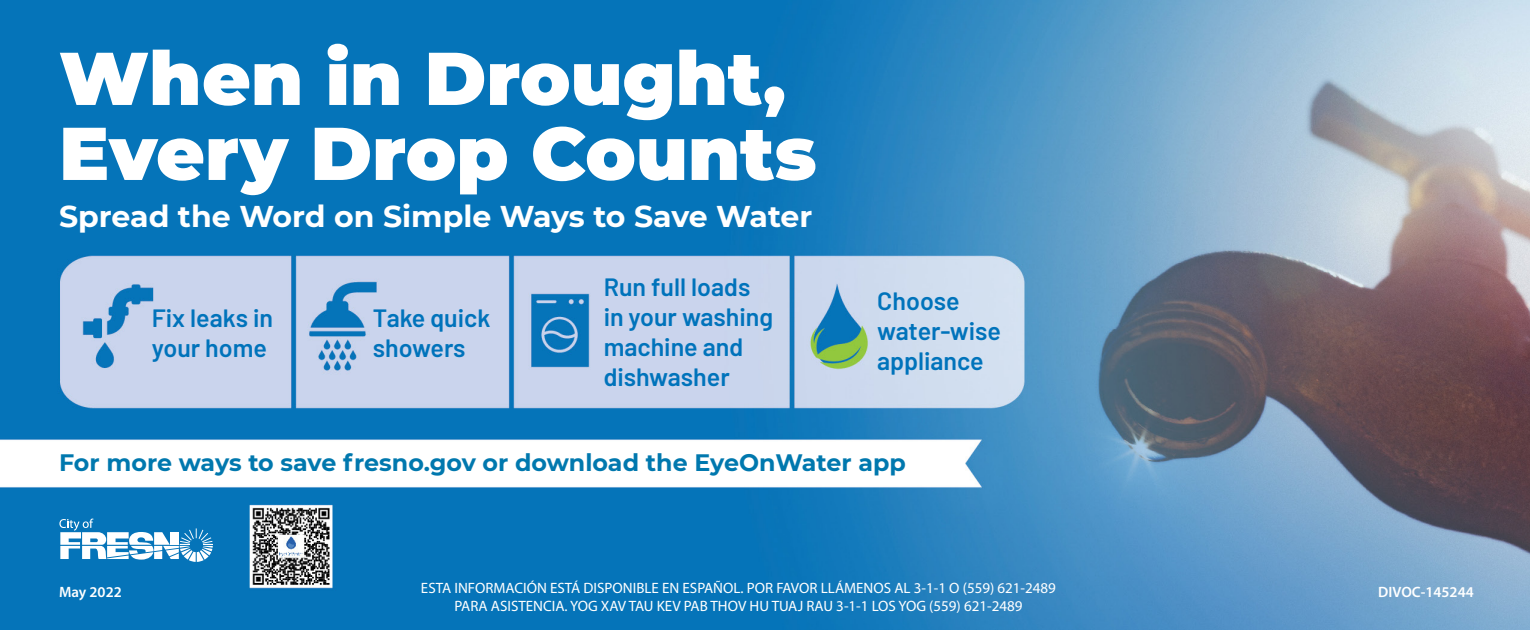
<style>
.page{position:relative;width:1530px;height:630px;background:#fff}
.page>*{position:absolute;margin:0;border:0;box-sizing:border-box;transform-origin:0 0}
.t1{font:900 74.5px "Montserrat";color:#fff}
.subheader{font:700 30px "Montserrat";color:#fff}
.t2{font:600 25px "Barlow";color:#0073bb}
.CTA_2{font:700 23.75px "Montserrat";color:#0078ae}
.Esta{font:15px "Myriad Pro";color:#fff}
.t3{font:600 15px "Myriad Pro";color:#fff}
</style>
<div class="page">
<img style="left:0;top:0;width:1530px;height:630px">
<svg style="left:59px;top:519px;width:154px;height:43px"></svg>
<p class="t1" style="left:59px;top:23px;width:728px">When in Drought,</p>
<p class="t1" style="left:59px;top:98px;width:759px">Every Drop Counts</p>
<h2 class="subheader" style="left:59px;top:195px;width:755px">Spread the Word on Simple Ways to Save Water</h2>
<p class="t2" style="left:152px;top:303px;width:123px">Fix leaks in</p>
<p class="t2" style="left:152px;top:333px;width:117px">your home</p>
<p class="t2" style="left:373px;top:303px;width:119px">Take quick</p>
<p class="t2" style="left:373px;top:333px;width:94px">showers</p>
<p class="t2" style="left:604px;top:271px;width:148px">Run full loads</p>
<p class="t2" style="left:604px;top:301px;width:171px">in your washing</p>
<p class="t2" style="left:604px;top:331px;width:141px">machine and</p>
<p class="t2" style="left:604px;top:361px;width:128px">dishwasher</p>
<p class="t2" style="left:877px;top:285px;width:84px">Choose</p>
<p class="t2" style="left:877px;top:315px;width:125px">water-wise</p>
<p class="t2" style="left:877px;top:345px;width:108px">appliance</p>
<p class="CTA_2" style="left:59px;top:446px;width:848px">For more ways to save fresno.gov or download the EyeOnWater app</p>
<p class="t3" style="left:59px;top:583px;width:64px">May 2022</p>
<p class="Esta" style="left:421px;top:579px;width:637px">ESTA INFORMACIÓN ESTÁ DISPONIBLE EN ESPAÑOL. POR FAVOR LLÁMENOS AL 3-1-1 O (559) 621-2489</p>
<p class="t3" style="left:1378px;top:582px;width:97px">DIVOC-145244</p>
<p class="Esta" style="left:454px;top:597px;width:570px">PARA ASISTENCIA. YOG XAV TAU KEV PAB THOV HU TUAJ RAU 3-1-1 LOS YOG (559) 621-2489</p>
</div>
